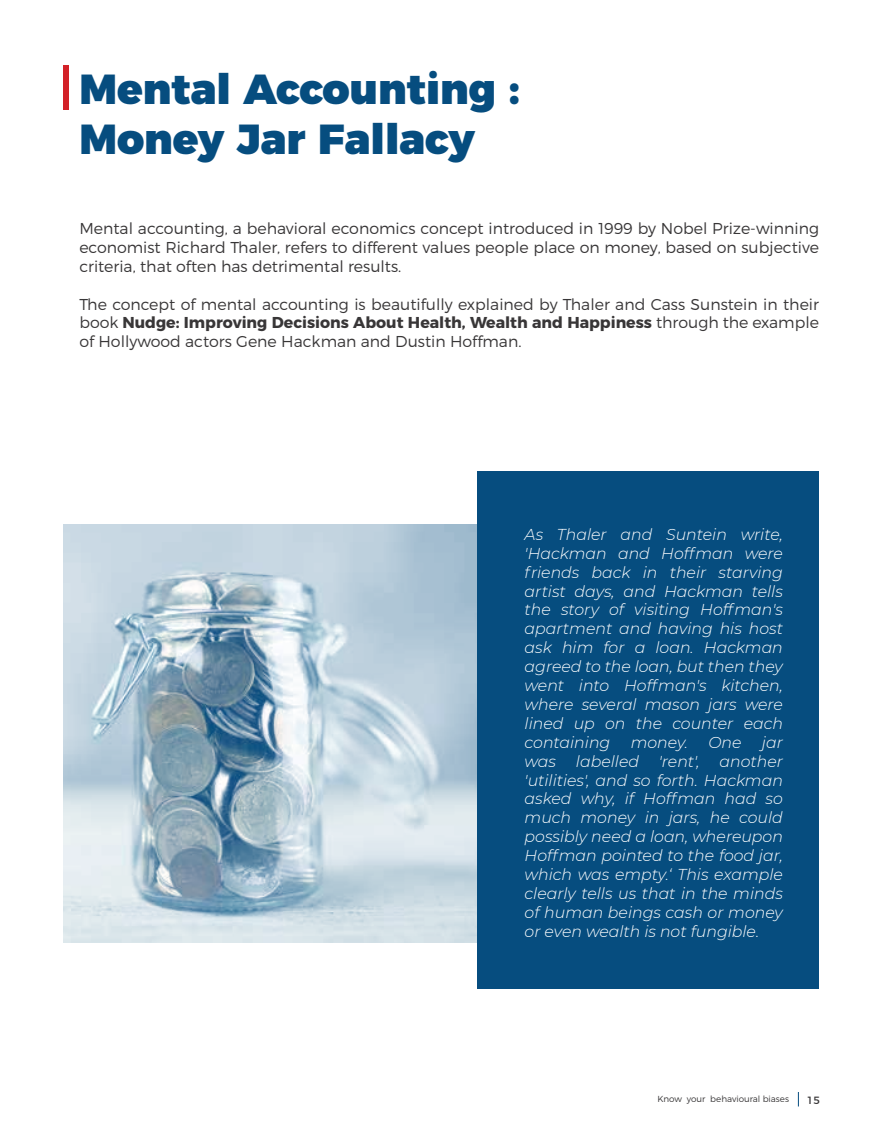
<style>
.page{position:relative;width:882px;height:1134px;background:#fff}
.page>*{position:absolute;margin:0;border:0;box-sizing:border-box;transform-origin:0 0}
.t1{font:900 42px/50.4px "Montserrat";color:#064d7f}
.t2{font:italic 300 15.75px/18.9px "Montserrat";color:#fff;text-align:justify}
.t3{font:300 15.75px/18.9px "Montserrat";color:#383637;text-align:justify}
.t4{font:10.5px "Montserrat";color:#383637}
.t5{font:300 8.75px "Montserrat";color:#383637}
.s1{font-weight:700}
</style>
<div class="page">
<svg style="left:798px;top:1092px;width:1px;height:14px"></svg>
<img style="left:63px;top:525px;width:415px;height:418px">
<div style="left:478px;top:471px;width:341px;height:518px;background:#064d7f"></div>
<div style="left:63px;top:65px;width:6px;height:45px;background:#d32128"></div>
<h1 class="t1" style="left:79px;top:60px;width:442px">Mental Accounting :<br>Money Jar Fallacy</h1>
<p class="t3" style="left:79px;top:219px;width:741px">Mental accounting, a behavioral economics concept introduced in 1999 by Nobel Prize-winning economist Richard Thaler, refers to different values people place on money, based on subjective criteria, that often has detrimental results.</p>
<p class="t3" style="left:79px;top:294px;width:741px">The concept of mental accounting is beautifully explained by Thaler and Cass Sunstein in their book <span class="s1">Nudge: Improving Decisions About Health, Wealth and Happiness</span> through the example of Hollywood actors Gene Hackman and Dustin Hoffman.</p>
<p class="t2" style="left:525px;top:524px;width:260px">As Thaler and Suntein write, 'Hackman and Hoffman were friends back in their starving artist days, and Hackman tells the story of visiting Hoffman's apartment and having his host ask him for a loan. Hackman agreed to the loan, but then they went into Hoffman's kitchen, where several mason jars were lined up on the counter each containing</p>
<p class="t2" style="left:631px;top:732px;width:59px">money.</p>
<p class="t2" style="left:708px;top:732px;width:35px">One</p>
<p class="t2" style="left:762px;top:732px;width:23px">jar</p>
<p class="t2" style="left:525px;top:751px;width:260px;text-indent:195px">another 'utilities', and so forth. Hackman asked why, if Hoffman had so much money in jars, he could possibly need a loan, whereupon Hoffman pointed to the food jar, which was empty.‘ This example clearly tells us that in the minds of human beings cash or money or even wealth is not fungible.</p>
<p class="t2" style="left:525px;top:751px;width:33px">was</p>
<p class="t2" style="left:576px;top:751px;width:65px">labelled</p>
<p class="t2" style="left:659px;top:751px;width:42px">'rent',</p>
<p class="t5" style="left:657px;top:1094px;width:133px">Know your behavioural biases</p>
<p class="t4" style="left:807px;top:1092px;width:14px">15</p>
</div>
